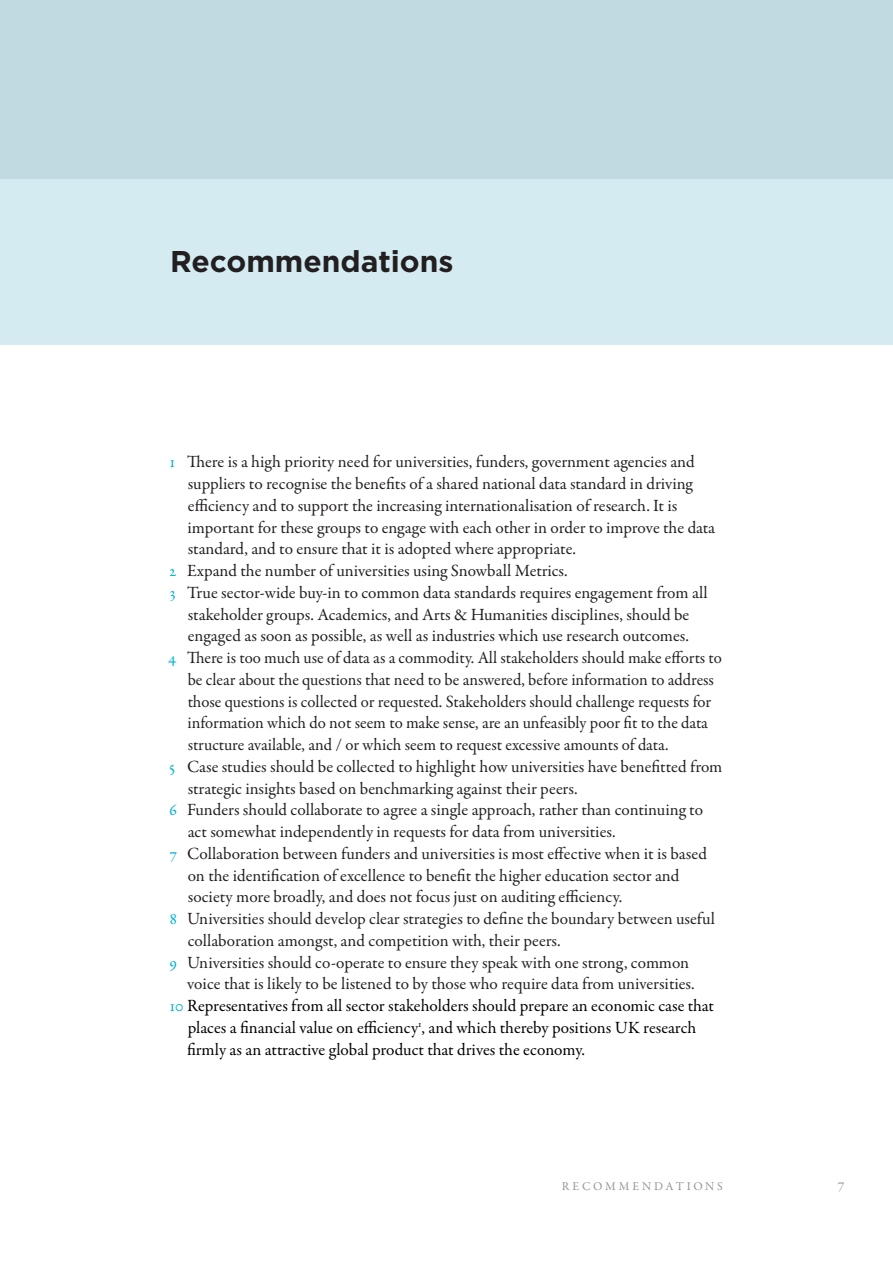
<style>
.page{position:relative;width:893px;height:1263px;background:#fff}
.page>*{position:absolute;margin:0;border:0;box-sizing:border-box;transform-origin:0 0}
.HOOFDSTUK_KOP{font:700 30px "Gotham";color:#231f20}
.t1{font:17.25px/21.8px "Garamond Premr Pro";color:#231f20}
.t2{font:17.25px/21.8px "Garamond Premr Pro";color:#000}
.t3{font:13.65px "Garamond Premr Pro";color:#939598}
.Standaard{font:12px "Garamond Premr Pro";letter-spacing:.22em;color:#939598}
.s1{color:#03b2d2}
</style>
<div class="page">
<div style="left:0;top:178px;width:893px;height:166px;background:#d4ebf2"></div>
<div style="left:0;top:0;width:893px;height:178px;background:#c1d9e1"></div>
<p class="HOOFDSTUK_KOP" style="left:170px;top:241px;width:285px">Recommendations</p>
<p class="t1" style="left:188px;top:451px;width:529px;text-indent:-18px"><span class="s1">1</span> There is a high priority need for universities, funders, government agencies and suppliers to recognise the benefits of a shared national data standard in driving efficiency and to support the increasing internationalisation of research. It is important for these groups to engage with each other in order to improve the data standard, and to ensure that it is adopted where appropriate.</p>
<p class="t1" style="left:169px;top:560px;width:400px"><span class="s1">2</span> Expand the number of universities using Snowball Metrics.</p>
<p class="t1" style="left:169px;top:582px;width:540px;text-align:center"><span class="s1">3</span> True sector-wide buy-in to common data standards requires engagement from all stakeholder groups. Academics, and Arts &amp; Humanities disciplines, should be engaged as soon as possible, as well as industries which use research outcomes.</p>
<p class="t1" style="left:188px;top:647px;width:536px;text-indent:-20px"><span class="s1">4</span> There is too much use of data as a commodity. All stakeholders should make efforts to be clear about the questions that need to be answered, before information to address those questions is collected or requested. Stakeholders should challenge requests for information which do not seem to make sense, are an unfeasibly poor fit to the data structure available, and / or which seem to request excessive amounts of data.</p>
<p class="t1" style="left:188px;top:756px;width:536px;text-indent:-19px"><span class="s1">5</span> Case studies should be collected to highlight how universities have benefitted from strategic insights based on benchmarking against their peers.</p>
<p class="t1" style="left:188px;top:799px;width:517px;text-indent:-19px"><span class="s1">6</span> Funders should collaborate to agree a single approach, rather than continuing to act somewhat independently in requests for data from universities.</p>
<p class="t1" style="left:188px;top:843px;width:521px;text-indent:-19px"><span class="s1">7</span> Collaboration between funders and universities is most effective when it is based on the identification of excellence to benefit the higher education sector and society more broadly, and does not focus just on auditing efficiency.</p>
<p class="t1" style="left:188px;top:908px;width:529px;text-indent:-18px"><span class="s1">8</span> Universities should develop clear strategies to define the boundary between useful collaboration amongst, and competition with, their peers.</p>
<p class="t1" style="left:187px;top:952px;width:509px;text-indent:-18px"><span class="s1">9</span> Universities should co-operate to ensure they speak with one strong, common voice that is likely to be listened to by those who require data from universities.</p>
<p class="t2" style="left:187px;top:995px;width:528px;text-indent:-18px"><span class="s1">10</span> Representatives from all sector stakeholders should prepare an economic case that places a financial value on efficiency<sup>1</sup>, and which thereby positions UK research firmly as an attractive global product that drives the economy.</p>
<p class="Standaard" style="left:562px;top:1179px;width:163px">RECOMMENDATIONS</p>
<p class="t3" style="left:838px;top:1178px;width:8px">7</p>
</div>
